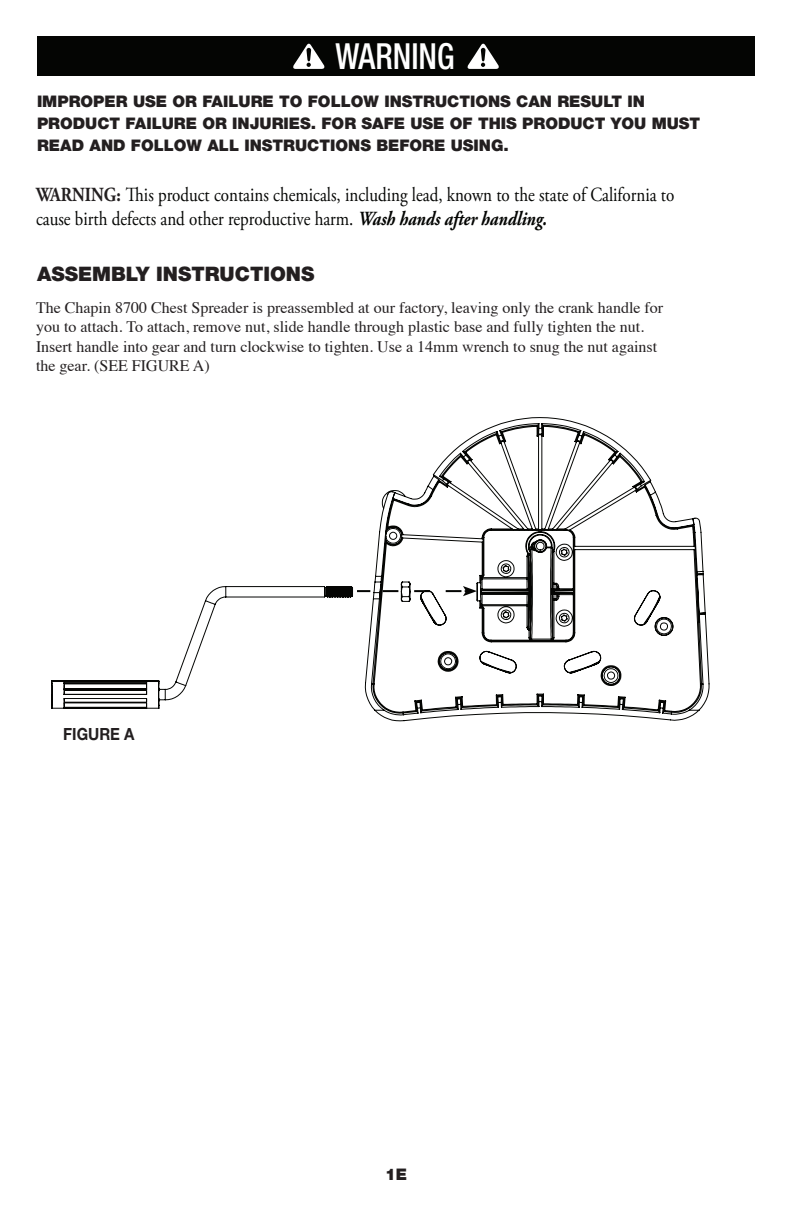
<style>
.page{position:relative;width:792px;height:1224px;background:#fff}
.page>*{position:absolute;margin:0;border:0;box-sizing:border-box;transform-origin:0 0}
.t1{font:500 condensed 36px "Helvetica Neue";color:#fff;scale:.9 1}
.t2{font:20px/24px "Adobe Garamond Pro";color:#040503;scale:.85 1}
.t3{font:900 20px "Helvetica Neue LT Std";color:#231f20}
.t4{font:700 16.8px "Helvetica Neue LT Std";color:#231f20;scale:.9 1}
.t5{font:16px/19.2px "Times";color:#231f20}
.t6{font:900 16px/22px "Helvetica Neue LT Std";color:#231f20}
.s1{font-weight:700;color:#231f20}
.s2{font-weight:700;font-style:italic}
</style>
<div class="page">
<div style="left:37px;top:36px;width:718px;height:39px;background:#040503"></div>
<svg style="left:293px;top:44px;width:32px;height:25px"></svg>
<svg style="left:467px;top:44px;width:32px;height:25px"></svg>
<svg style="left:51px;top:417px;width:659px;height:304px"></svg>
<svg style="left:357px;top:590px;width:13px;height:2px"></svg>
<svg style="left:383px;top:586px;width:94px;height:10px"></svg>
<h1 class="t1" style="left:336px;top:35px;width:134px">WARNING</h1>
<p class="t6" style="left:37px;top:90px;width:665px">IMPROPER USE OR FAILURE TO FOLLOW INSTRUCTIONS CAN RESULT IN<br>PRODUCT FAILURE OR INJURIES. FOR SAFE USE OF THIS PRODUCT YOU MUST<br>READ AND FOLLOW ALL INSTRUCTIONS BEFORE USING.</p>
<p class="t2" style="left:36px;top:183px;width:752px"><span class="s1">WARNING:</span> This product contains chemicals, including lead, known to the state of California to cause birth defects and other reproductive harm. <span class="s2">Wash hands after handling.</span></p>
<p class="t3" style="left:37px;top:262px;width:279px">ASSEMBLY INSTRUCTIONS</p>
<p class="t5" style="left:36px;top:297px;width:629px">The Chapin 8700 Chest Spreader is preassembled at our factory, leaving only the crank handle for you to attach. To attach, remove nut, slide handle through plastic base and fully tighten the nut.<br>Insert handle into gear and turn clockwise to tighten. Use a 14mm wrench to snug the nut against the gear. (SEE FIGURE A)</p>
<p class="t4" style="left:63px;top:724px;width:81px">FIGURE A</p>
<p class="t6" style="left:385px;top:1163px;width:23px">1E</p>
</div>
